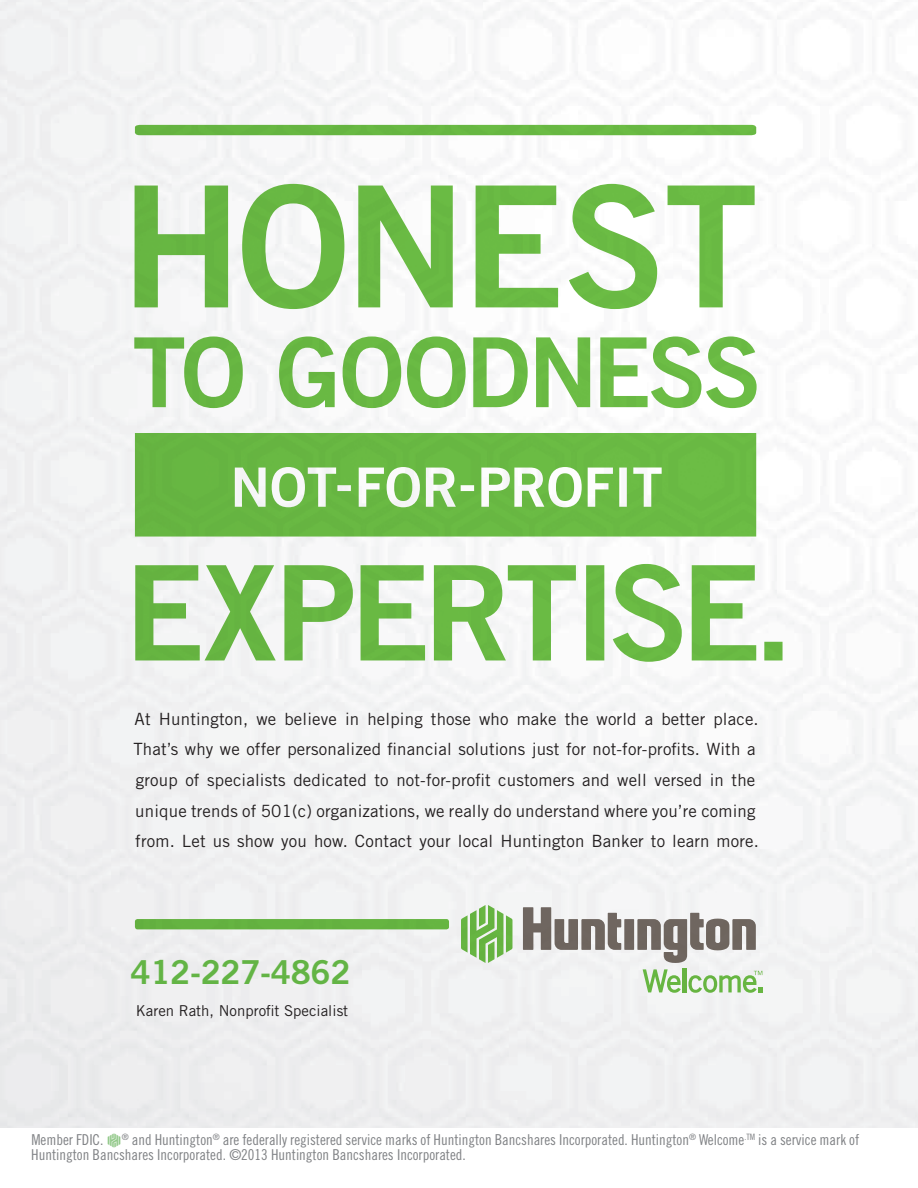
<style>
.page{position:relative;width:918px;height:1188px;background:#fff}
.page>*{position:absolute;margin:0;border:0;box-sizing:border-box;transform-origin:0 0}
.t1{font:33px "Trade Gothic Bold Two";letter-spacing:-.01em;color:#63b445}
.t2{font:16.8px/30.8px "Trade Gothic";letter-spacing:.01em;color:#231f20}
.t3{font:15px/15px "Trade Gothic Cond Eighteen";color:#808285}
.t4{font:15px "Trade Gothic";color:#231f20}
.s1{font-family:"Helvetica Neue Light Cond H";color:#92c889}
</style>
<div class="page">
<img style="left:0;top:0;width:918px;height:1127px">
<img style="left:135px;top:564px;width:648px;height:98px">
<img style="left:135px;top:184px;width:620px;height:125px">
<img style="left:134px;top:336px;width:109px;height:72px">
<img style="left:279px;top:336px;width:478px;height:72px">
<img style="left:135px;top:433px;width:621px;height:104px">
<img style="left:624px;top:919px;width:10px;height:31px">
<img style="left:523px;top:907px;width:28px;height:43px">
<img style="left:637px;top:919px;width:24px;height:31px">
<img style="left:732px;top:919px;width:24px;height:31px">
<img style="left:581px;top:919px;width:24px;height:31px">
<img style="left:555px;top:919px;width:23px;height:31px">
<img style="left:608px;top:913px;width:13px;height:37px">
<img style="left:690px;top:913px;width:14px;height:37px">
<img style="left:664px;top:919px;width:23px;height:44px">
<img style="left:706px;top:919px;width:23px;height:31px">
<img style="left:479px;top:910px;width:24px;height:53px">
<img style="left:470px;top:905px;width:25px;height:53px">
<img style="left:461px;top:915px;width:7px;height:38px">
<img style="left:506px;top:915px;width:6px;height:38px">
<img style="left:643px;top:969px;width:25px;height:23px">
<img style="left:683px;top:969px;width:3px;height:24px">
<img style="left:688px;top:975px;width:29px;height:18px">
<img style="left:719px;top:975px;width:22px;height:17px">
<svg style="left:758px;top:988px;width:5px;height:5px"></svg>
<img style="left:667px;top:975px;width:14px;height:18px">
<img style="left:743px;top:975px;width:14px;height:18px">
<svg style="left:754px;top:971px;width:8px;height:4px"></svg>
<div style="left:135px;top:919px;width:314px;height:10px;background:#65b441"></div>
<div style="left:135px;top:125px;width:621px;height:10px;background:#68b742"></div>
<p class="t2" style="left:133px;top:703px;width:627px">At Huntington, we believe in helping those who make the world a better place.<br>That’s why we offer personalized financial solutions just for not-for-profits. With a group of specialists dedicated to not-for-profit customers and well versed in the unique trends of 501(c) organizations, we really do understand where you’re coming from. Let us show you how. Contact your local Huntington Banker to learn more.</p>
<h1 class="t1" style="left:131px;top:952px;width:221px">412-227-4862</h1>
<p class="t4" style="left:136px;top:1002px;width:214px">Karen Rath, Nonprofit Specialist</p>
<p class="t3" style="left:31px;top:1132px;width:829px">Member FDIC. <span class="s1">¥</span><sup>®</sup> and Huntington<sup>®</sup> are federally registered service marks of Huntington Bancshares Incorporated. Huntington<sup>®</sup> Welcome<sup>.TM</sup> is a service mark of<br>Huntington Bancshares Incorporated. ©2013 Huntington Bancshares Incorporated.</p>
</div>
